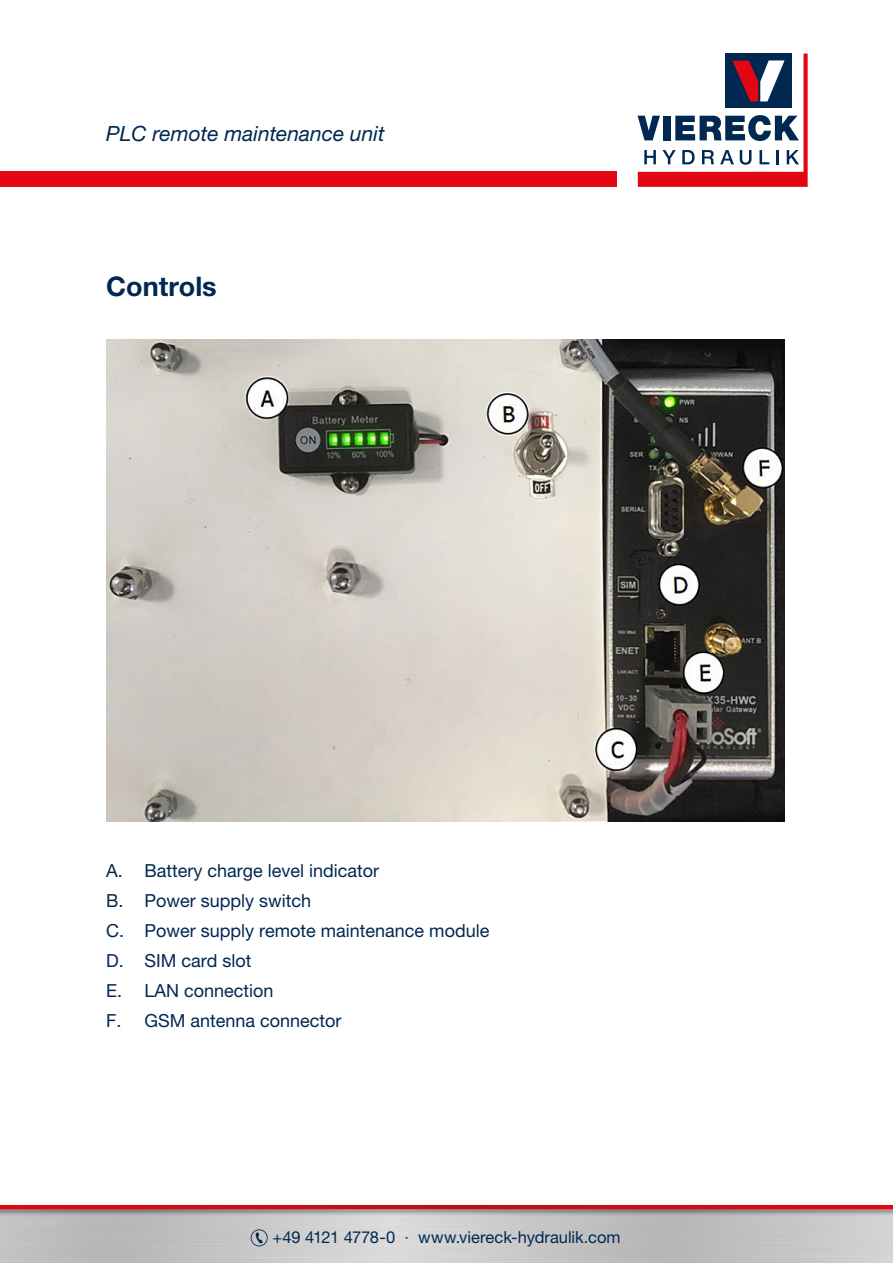
<style>
.page{position:relative;width:893px;height:1263px;background:#fff}
.page>*{position:absolute;margin:0;border:0;box-sizing:border-box;transform-origin:0 0}
.t1{font:700 27px "Helvetica Neue LT Pro";color:#002851}
.t2{font:italic 21px "Helvetica Neue LT Pro";color:#002851}
.t3{font:18px/30px "Helvetica Neue LT Pro";color:#002851}
.t4{font:16.5px "Helvetica Neue LT Pro";color:#002851}
.s1{color:#b71114}
</style>
<div class="page">
<div style="left:0;top:1204px;width:893px;height:12px;background:#f8f8f8"></div>
<svg style="left:0;top:1205px;width:893px;height:4px;background:#cc0c13"></svg>
<img style="left:0;top:1209px;width:893px;height:54px">
<div style="left:0;top:172px;width:617px;height:15px;background:#e30613"></div>
<svg style="left:637px;top:54px;width:171px;height:133px"></svg>
<svg style="left:251px;top:1229px;width:17px;height:17px"></svg>
<img style="left:106px;top:339px;width:678px;height:483px">
<p class="t2" style="left:106px;top:120px;width:280px">PLC remote maintenance unit</p>
<h1 class="t1" style="left:106px;top:269px;width:112px">Controls</h1>
<p class="t3" style="left:106px;top:855px;width:385px">A. Battery charge level indicator<br>B. Power supply switch<br>C. Power supply remote maintenance module<br>D. SIM card slot<br>E. LAN connection<br>F. GSM antenna connector</p>
<p class="t4" style="left:272px;top:1227px;width:350px">+49 4121 4778-0 <span class="s1">·</span> www.viereck-hydraulik.com</p>
</div>
